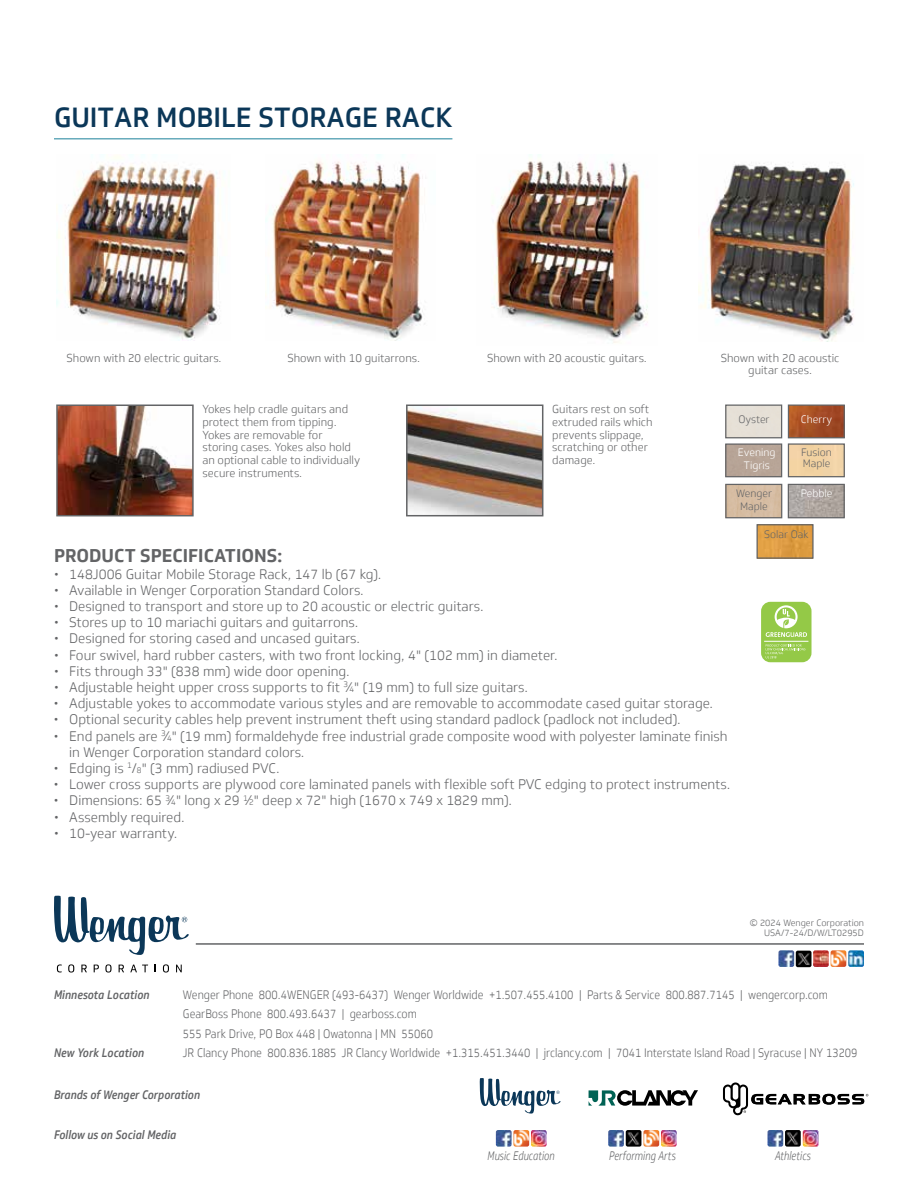
<style>
.page{position:relative;width:918px;height:1188px;background:#fff}
.page>*{position:absolute;margin:0;border:0;box-sizing:border-box;transform-origin:0 0}
.t1{font:500 27px "Soleto";color:#0b3758}
.t2{font:700 18px "Soleto";color:#636466}
.t3{font:300 13.5px/16.2px "Soleto";color:#636466}
.t4{font:300 12px/19.5px "Soleto";color:#636466;scale:.9 1}
.t5{font:italic 500 12px "Soleto";letter-spacing:-.005em;color:#636466;scale:.9 1}
.t6{font:italic 300 12px "Soleto";color:#636466;scale:.8 1}
.t7{font:300 11.25px/12.8px "Soleto";color:#636466}
.t8{font:300 10.5px/10.5px "Soleto";color:#636466}
.t9{font:300 10.5px/12.8px "Soleto";color:#fff;text-align:center}
.t10{font:300 9px/10.8px "Soleto";color:#636466;text-align:right}
.s1{font-size:8.1px}
</style>
<div class="page">
<hr style="left:196px;top:943px;width:668px;height:2px;background:#636466">
<svg style="left:54px;top:896px;width:135px;height:59px"></svg>
<svg style="left:57px;top:964px;width:5px;height:8px"></svg>
<svg style="left:68px;top:964px;width:6px;height:9px"></svg>
<svg style="left:81px;top:965px;width:6px;height:7px"></svg>
<svg style="left:94px;top:965px;width:5px;height:7px"></svg>
<svg style="left:105px;top:964px;width:7px;height:9px"></svg>
<svg style="left:119px;top:965px;width:5px;height:7px"></svg>
<svg style="left:130px;top:965px;width:18px;height:7px"></svg>
<svg style="left:163px;top:964px;width:6px;height:9px"></svg>
<svg style="left:176px;top:965px;width:6px;height:7px"></svg>
<img style="left:778px;top:950px;width:16px;height:17px">
<img style="left:848px;top:950px;width:16px;height:17px">
<img style="left:796px;top:950px;width:33px;height:17px">
<img style="left:831px;top:950px;width:15px;height:17px">
<svg style="left:723px;top:1082px;width:145px;height:33px"></svg>
<svg style="left:480px;top:1078px;width:81px;height:36px"></svg>
<svg style="left:589px;top:1090px;width:109px;height:16px"></svg>
<img style="left:768px;top:1130px;width:15px;height:17px">
<img style="left:803px;top:1130px;width:15px;height:17px">
<img style="left:785px;top:1130px;width:16px;height:17px">
<img style="left:496px;top:1130px;width:33px;height:17px">
<img style="left:531px;top:1130px;width:16px;height:17px">
<img style="left:608px;top:1130px;width:16px;height:17px">
<img style="left:661px;top:1130px;width:16px;height:17px">
<img style="left:626px;top:1130px;width:15px;height:17px">
<img style="left:643px;top:1130px;width:16px;height:17px">
<img style="left:56px;top:404px;width:138px;height:113px">
<svg style="left:406px;top:404px;width:138px;height:113px;background:#a49287"></svg>
<img style="left:57px;top:156px;width:163px;height:185px">
<img style="left:491px;top:161px;width:157px;height:182px">
<img style="left:699px;top:163px;width:155px;height:179px">
<img style="left:265px;top:155px;width:160px;height:185px">
<img style="left:790px;top:407px;width:53px;height:29px">
<div style="left:788px;top:405px;width:57px;height:33px;border:1px solid #636466"></div>
<div style="left:725px;top:405px;width:57px;height:33px;border:1px solid #636466"></div>
<div style="left:725px;top:443px;width:57px;height:34px;border:1px solid #636466"></div>
<div style="left:788px;top:443px;width:57px;height:34px;border:1px solid #636466"></div>
<div style="left:727px;top:486px;width:53px;height:30px;background:#d6bca2"></div>
<div style="left:725px;top:484px;width:57px;height:34px;border:1px solid #636466"></div>
<img style="left:790px;top:486px;width:53px;height:30px">
<div style="left:788px;top:484px;width:57px;height:34px;border:1px solid #636466"></div>
<img style="left:759px;top:526px;width:53px;height:31px">
<div style="left:757px;top:524px;width:57px;height:35px;border:1px solid #636466"></div>
<div style="left:761px;top:602px;width:51px;height:60px;background:#94c947;border-radius:9px"></div>
<svg style="left:766px;top:644px;width:39px;height:14px"></svg>
<hr style="left:764px;top:641px;width:44px;height:1px;background:#fff">
<svg style="left:766px;top:605px;width:41px;height:32px"></svg>
<hr style="left:54px;top:138px;width:398px;height:2px;background:#67abbb">
<h1 class="t1" style="left:54px;top:101px;width:400px">GUITAR MOBILE STORAGE RACK</h1>
<p class="t7" style="left:67px;top:351px;width:156px">Shown with 20 electric guitars.</p>
<p class="t7" style="left:287px;top:351px;width:134px">Shown with 10 guitarrons.</p>
<p class="t7" style="left:487px;top:351px;width:161px">Shown with 20 acoustic guitars.</p>
<p class="t7" style="left:721px;top:351px;width:120px;text-align:center">Shown with 20 acoustic guitar cases.</p>
<p class="t8" style="left:738px;top:414px;width:33px">Oyster</p>
<p class="t9" style="left:801px;top:413px;width:33px">Cherry</p>
<p class="t9" style="left:738px;top:446px;width:39px">Evening<br>Tigris</p>
<p class="t8" style="left:801px;top:448px;width:32px">Fusion<br>Maple</p>
<p class="t8" style="left:736px;top:487px;width:37px;line-height:12.8px;text-align:center">Wenger<br>Maple</p>
<p class="t9" style="left:801px;top:487px;width:33px">Pebble</p>
<p class="t8" style="left:764px;top:530px;width:46px">Solar Oak</p>
<p class="t7" style="left:202px;top:403px;width:159px">Yokes help cradle guitars and protect them from tipping.<br>Yokes are removable for storing cases. Yokes also hold an optional cable to individually secure instruments.</p>
<p class="t7" style="left:552px;top:403px;width:102px">Guitars rest on soft extruded rails which prevents slippage, scratching or other damage.</p>
<h2 class="t2" style="left:54px;top:545px;width:230px">PRODUCT SPECIFICATIONS:</h2>
<p class="t3" style="left:54px;top:566px;width:329px">• 148J006 Guitar Mobile Storage Rack, 147 lb (67 kg).</p>
<p class="t3" style="left:54px;top:582px;width:311px">• Available in Wenger Corporation Standard Colors.</p>
<p class="t3" style="left:54px;top:598px;width:431px">• Designed to transport and store up to 20 acoustic or electric guitars.</p>
<p class="t3" style="left:54px;top:614px;width:306px">• Stores up to 10 mariachi guitars and guitarrons.</p>
<p class="t3" style="left:54px;top:631px;width:308px">• Designed for storing cased and uncased guitars.</p>
<p class="t3" style="left:54px;top:647px;width:505px">• Four swivel, hard rubber casters, with two front locking, 4" (102 mm) in diameter.</p>
<p class="t3" style="left:54px;top:663px;width:297px">• Fits through 33" (838 mm) wide door opening.</p>
<p class="t3" style="left:54px;top:679px;width:475px">• Adjustable height upper cross supports to fit <sup>3</sup>⁄<span class="s1">4</span>" (19 mm) to full size guitars.</p>
<p class="t3" style="left:54px;top:695px;width:661px">• Adjustable yokes to accommodate various styles and are removable to accommodate cased guitar storage.</p>
<p class="t3" style="left:54px;top:712px;width:628px">• Optional security cables help prevent instrument theft using standard padlock (padlock not included).</p>
<p class="t3" style="left:69px;top:728px;width:660px;text-indent:-15px">• End panels are <sup>3</sup>⁄<span class="s1">4</span>" (19 mm) formaldehyde free industrial grade composite wood with polyester laminate finish in Wenger Corporation standard colors.</p>
<p class="t3" style="left:54px;top:760px;width:227px">• Edging is <sup>1</sup>/<span class="s1">8</span>" (3 mm) radiused PVC.</p>
<p class="t3" style="left:54px;top:776px;width:678px">• Lower cross supports are plywood core laminated panels with flexible soft PVC edging to protect instruments.</p>
<p class="t3" style="left:54px;top:793px;width:460px">• Dimensions: 65 <sup>3</sup>⁄<span class="s1">4</span>" long x 29 <sup>1</sup>⁄<span class="s1">2</span>" deep x 72" high (1670 x 749 x 1829 mm).</p>
<p class="t3" style="left:54px;top:809px;width:132px">• Assembly required.</p>
<p class="t3" style="left:54px;top:825px;width:125px">• 10-year warranty.</p>
<p class="t10" style="left:750px;top:917px;width:116px">© 2024 Wenger Corporation<br>USA/7-24/D/W/LT0295D</p>
<p class="t5" style="left:54px;top:987px;width:108px">Minnesota Location</p>
<p class="t4" style="left:183px;top:985px;width:718px">Wenger Phone 800.4WENGER (493-6437) Wenger Worldwide +1.507.455.4100 | Parts &amp; Service 800.887.7145 | wengercorp.com<br>GearBoss Phone 800.493.6437 | gearboss.com<br>555 Park Drive, PO Box 448 | Owatonna | MN 55060</p>
<p class="t5" style="left:54px;top:1046px;width:102px">New York Location</p>
<p class="t4" style="left:183px;top:1043px;width:751px">JR Clancy Phone 800.836.1885 JR Clancy Worldwide +1.315.451.3440 | jrclancy.com | 7041 Interstate Island Road | Syracuse | NY 13209</p>
<p class="t5" style="left:54px;top:1088px;width:164px">Brands of Wenger Corporation</p>
<p class="t5" style="left:54px;top:1127px;width:138px">Follow us on Social Media</p>
<p class="t6" style="left:488px;top:1149px;width:86px">Music Education</p>
<p class="t6" style="left:609px;top:1149px;width:85px">Performing Arts</p>
<p class="t6" style="left:775px;top:1149px;width:46px">Athletics</p>
</div>
